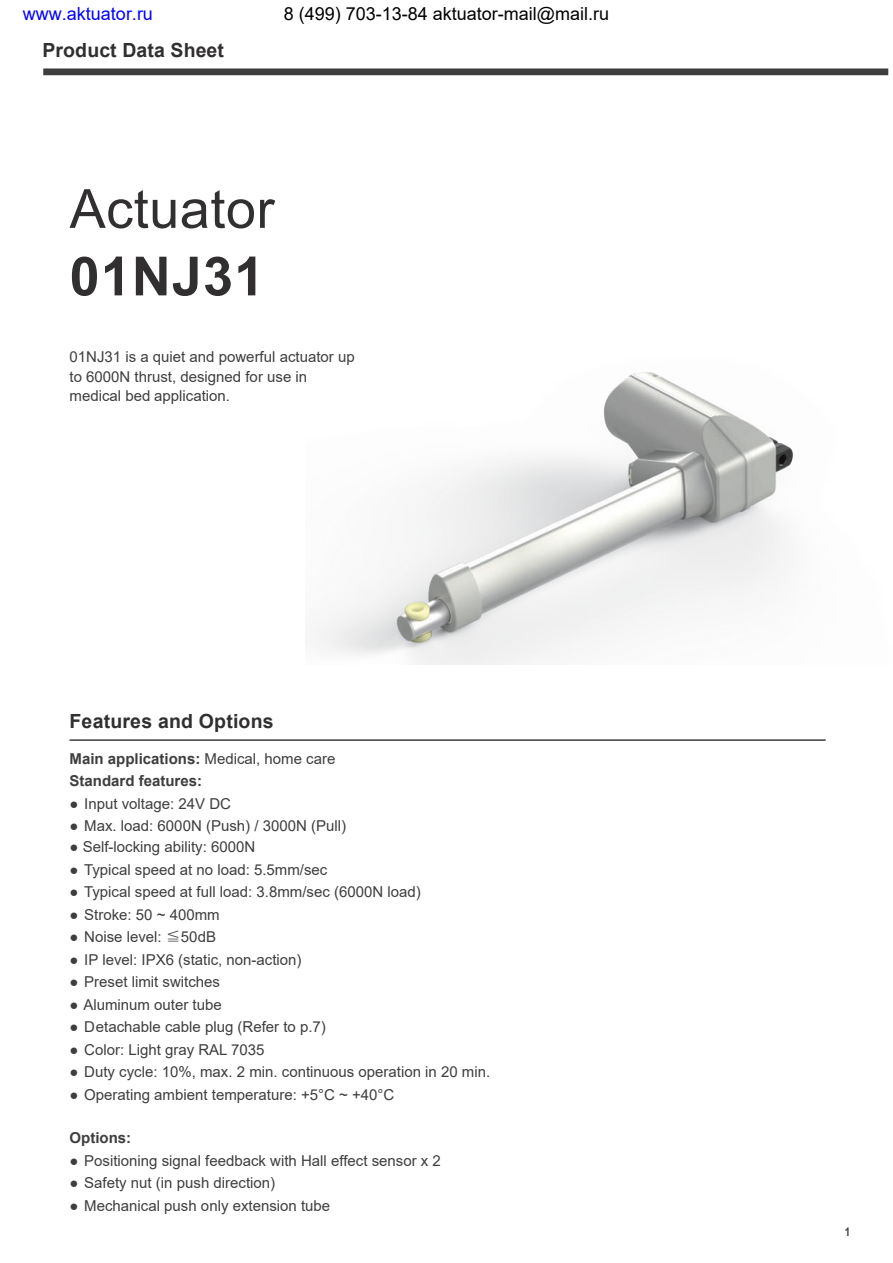
<style>
.page{position:relative;width:893px;height:1263px;background:#fff}
.page>*{position:absolute;margin:0;border:0;box-sizing:border-box;transform-origin:0 0}
.t1{font:54px "Arial";letter-spacing:.01em;color:#312f30}
.t2{font:700 54px "Arial";letter-spacing:.02em;color:#312f30}
.t3{font:700 19.5px "Arial";letter-spacing:.01em;color:#312f30}
.t4{font:18px "Arial";color:#000}
.t5{font:18px "Arial";color:#00f}
.t6{font:15px/19.5px "Arial";color:#3e3e3f}
.t7{font:700 15px/22.5px "Arial";color:#3e3e3f}
.t8{font:700 12px "Arial Narrow";color:#3e3e3f}
.s1{font-weight:400}
.s2{font-family:"Adobe Ming Std";font-weight:300}
</style>
<div class="page">
<img style="left:311px;top:372px;width:483px;height:293px">
<div style="left:43px;top:68px;width:845px;height:8px;background:#3e3e3f"></div>
<hr style="left:70px;top:739px;width:756px;height:2px;background:#3e3e3f">
<p class="t5" style="left:23px;top:2px;width:132px">www.aktuator.ru</p>
<p class="t4" style="left:284px;top:2px;width:327px">8 (499) 703-13-84 aktuator-mail@mail.ru</p>
<h2 class="t3" style="left:43px;top:37px;width:183px">Product Data Sheet</h2>
<h1 class="t1" style="left:70px;top:172px;width:206px">Actuator</h1>
<h1 class="t2" style="left:70px;top:238px;width:196px">01NJ31</h1>
<p class="t6" style="left:70px;top:347px;width:287px">01NJ31 is a quiet and powerful actuator up to 6000N thrust, designed for use in medical bed application.</p>
<h2 class="t3" style="left:70px;top:707px;width:206px">Features and Options</h2>
<p class="t7" style="left:70px;top:747px;width:267px">Main applications: <span class="s1">Medical, home care<br></span>Standard features:</p>
<p class="t6" style="left:70px;top:794px;width:163px">● Input voltage: 24V DC</p>
<p class="t6" style="left:70px;top:816px;width:278px">● Max. load: 6000N (Push) / 3000N (Pull)</p>
<p class="t6" style="left:70px;top:837px;width:187px">● Self-locking ability: 6000N</p>
<p class="t6" style="left:70px;top:860px;width:259px">● Typical speed at no load: 5.5mm/sec</p>
<p class="t6" style="left:70px;top:882px;width:353px">● Typical speed at full load: 3.8mm/sec (6000N load)</p>
<p class="t6" style="left:70px;top:905px;width:152px">● Stroke: 50 ~ 400mm</p>
<p class="t6" style="left:70px;top:927px;width:148px">● Noise level: <span class="s2">≦</span>50dB</p>
<p class="t6" style="left:70px;top:950px;width:234px">● IP level: IPX6 (static, non-action)</p>
<p class="t6" style="left:70px;top:972px;width:152px">● Preset limit switches</p>
<p class="t6" style="left:70px;top:995px;width:154px">● Aluminum outer tube</p>
<p class="t6" style="left:70px;top:1017px;width:258px">● Detachable cable plug (Refer to p.7)</p>
<p class="t6" style="left:70px;top:1040px;width:197px">● Color: Light gray RAL 7035</p>
<p class="t6" style="left:70px;top:1062px;width:422px">● Duty cycle: 10%, max. 2 min. continuous operation in 20 min.</p>
<p class="t6" style="left:70px;top:1085px;width:326px">● Operating ambient temperature: +5°C ~ +40°C</p>
<p class="t7" style="left:70px;top:1127px;width:63px">Options:</p>
<p class="t6" style="left:70px;top:1151px;width:373px">● Positioning signal feedback with Hall effect sensor x 2</p>
<p class="t6" style="left:70px;top:1173px;width:207px">● Safety nut (in push direction)</p>
<p class="t6" style="left:70px;top:1196px;width:262px">● Mechanical push only extension tube</p>
<p class="t8" style="left:845px;top:1223px;width:7px">1</p>
</div>
